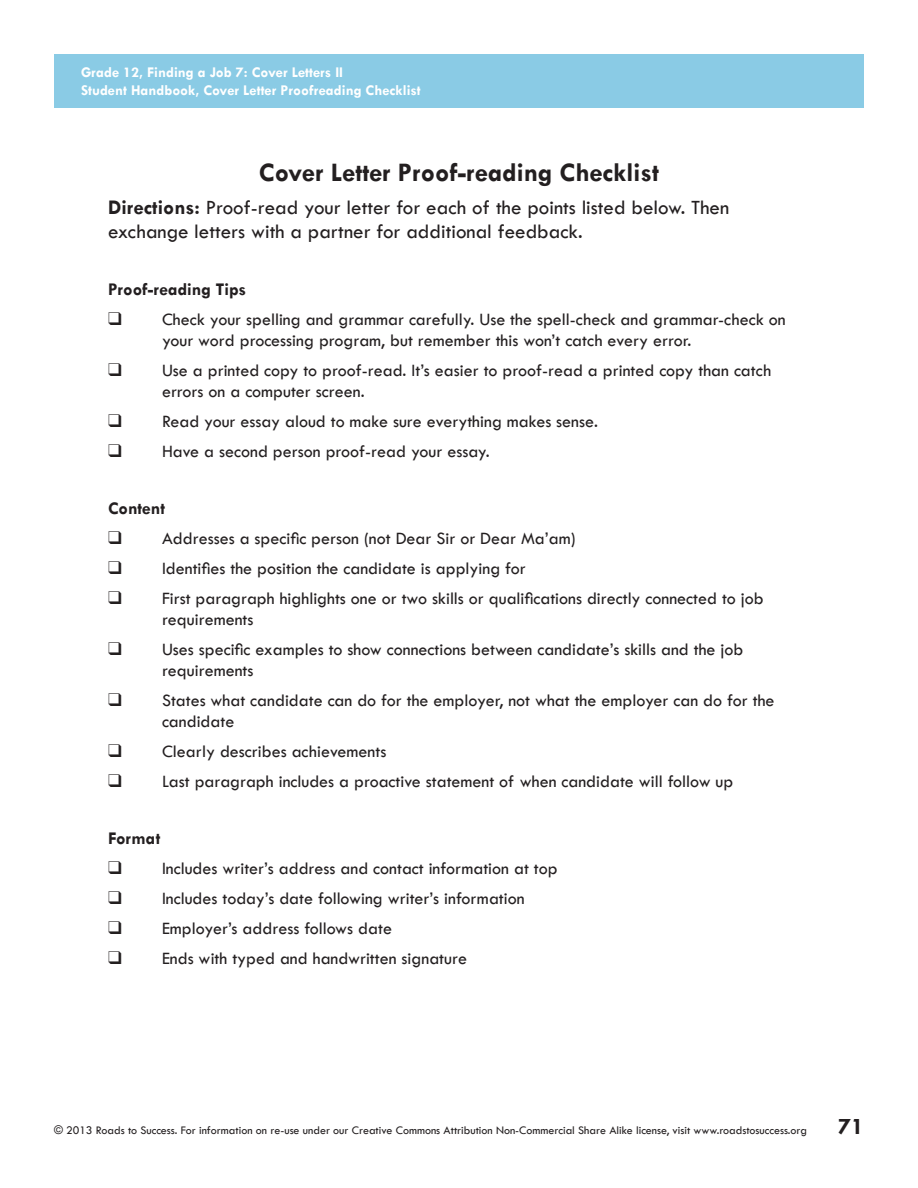
<style>
.page{position:relative;width:918px;height:1188px;background:#fff}
.page>*{position:absolute;margin:0;border:0;box-sizing:border-box;transform-origin:0 0}
.SHFR_Title{font:700 27px "Tw Cen";color:#231f20}
.Lesson_Front_Page_Te{font:700 24px "Tw Cen";color:#231f20}
.SFHR_Instruction_Lin{font:500 21px/24px "Tw Cen";color:#231f20}
.SHFR_Text{font:500 18px/21px "Tw Cen";color:#231f20}
.SHFR_Text-2{font:700 18px "Tw Cen";color:#231f20}
.t1{font:700 15px "Tw Cen";color:#fff}
.t2{font:500 12px "Tw Cen";color:#231f20}
.s1{font-weight:700}
</style>
<div class="page">
<div style="left:54px;top:54px;width:810px;height:54px;background:#8acbe5"></div>
<p class="t1" style="left:81px;top:63px;width:264px">Grade 12, Finding a Job 7: Cover Letters II</p>
<p class="t1" style="left:81px;top:81px;width:341px">Student Handbook, Cover Letter Proofreading Checklist</p>
<p class="SHFR_Title" style="left:259px;top:156px;width:402px">Cover Letter Proof-reading Checklist</p>
<p class="SFHR_Instruction_Lin" style="left:108px;top:195px;width:623px"><span class="s1">Directions:</span> Proof-read your letter for each of the points listed below. Then exchange letters with a partner for additional feedback.</p>
<p class="SHFR_Text-2" style="left:108px;top:278px;width:140px">Proof-reading Tips</p>
<p class="SHFR_Text" style="left:162px;top:308px;width:625px;text-indent:-54px">❑ Check your spelling and grammar carefully. Use the spell-check and grammar-check on your word processing program, but remember this won’t catch every error.</p>
<p class="SHFR_Text" style="left:108px;top:359px;width:665px">❑ Use a printed copy to proof-read. It’s easier to proof-read a printed copy than catch</p>
<p class="SHFR_Text" style="left:162px;top:380px;width:204px">errors on a computer screen.</p>
<p class="SHFR_Text" style="left:108px;top:410px;width:491px">❑ Read your essay aloud to make sure everything makes sense.</p>
<p class="SHFR_Text" style="left:108px;top:440px;width:383px">❑ Have a second person proof-read your essay.</p>
<p class="SHFR_Text-2" style="left:108px;top:497px;width:59px">Content</p>
<p class="SHFR_Text" style="left:108px;top:527px;width:469px">❑ Addresses a specific person (not Dear Sir or Dear Ma’am)</p>
<p class="SHFR_Text" style="left:108px;top:557px;width:419px">❑ Identifies the position the candidate is applying for</p>
<p class="SHFR_Text" style="left:162px;top:587px;width:603px;text-indent:-54px">❑ First paragraph highlights one or two skills or qualifications directly connected to job requirements</p>
<p class="SHFR_Text" style="left:162px;top:638px;width:583px;text-indent:-54px">❑ Uses specific examples to show connections between candidate’s skills and the job requirements</p>
<p class="SHFR_Text" style="left:162px;top:689px;width:614px;text-indent:-54px">❑ States what candidate can do for the employer, not what the employer can do for the candidate</p>
<p class="SHFR_Text" style="left:108px;top:740px;width:280px">❑ Clearly describes achievements</p>
<p class="SHFR_Text" style="left:108px;top:770px;width:627px">❑ Last paragraph includes a proactive statement of when candidate will follow up</p>
<p class="SHFR_Text-2" style="left:108px;top:827px;width:54px">Format</p>
<p class="SHFR_Text" style="left:108px;top:857px;width:451px">❑ Includes writer’s address and contact information at top</p>
<p class="SHFR_Text" style="left:108px;top:887px;width:418px">❑ Includes today’s date following writer’s information</p>
<p class="SHFR_Text" style="left:108px;top:917px;width:286px">❑ Employer’s address follows date</p>
<p class="SHFR_Text" style="left:108px;top:947px;width:361px">❑ Ends with typed and handwritten signature</p>
<p class="t2" style="left:54px;top:1123px;width:755px">© 2013 Roads to Success. For information on re-use under our Creative Commons Attribution Non-Commercial Share Alike license, visit www.roadstosuccess.org</p>
<p class="Lesson_Front_Page_Te" style="left:839px;top:1112px;width:27px">71</p>
</div>
